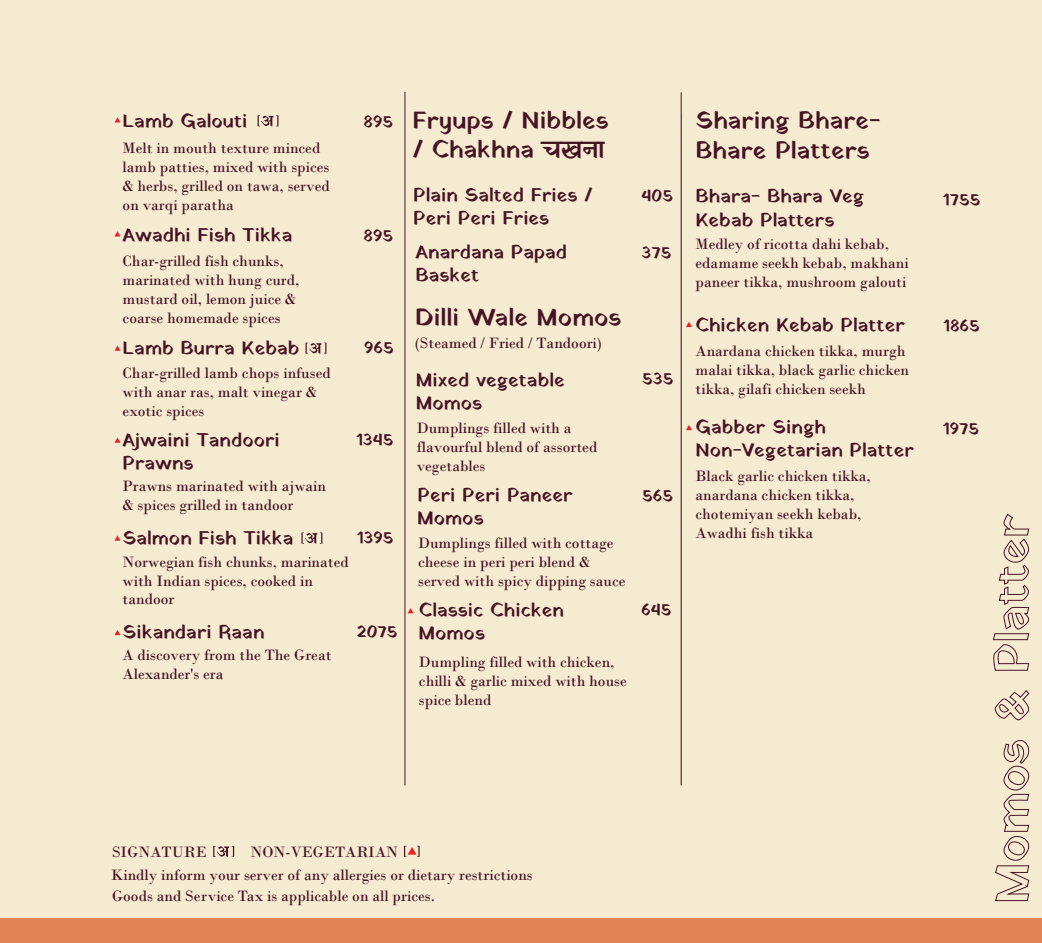
<style>
.page{position:relative;width:1042px;height:943px;background:#fff}
.page>*{position:absolute;margin:0;border:0;box-sizing:border-box;transform-origin:0 0}
.t1{font:24.5px/29.4px "Yatra One";color:#461325}
.t2{font:19.25px/23.1px "Yatra One";color:#461325}
.t3{font:17.5px "Yatra One";color:#461325}
.t4{font:15.75px/18.9px "Bodoni";color:#461325}
</style>
<div class="page">
<div style="left:0;top:0;width:1042px;height:942px;background:#f5ebd0"></div>
<div style="left:0;top:918px;width:1042px;height:25px;background:#e18353"></div>
<hr style="left:405px;top:92px;width:1px;height:693px;background:#461325">
<hr style="left:681px;top:92px;width:1px;height:693px;background:#461325">
<svg style="left:213px;top:846px;width:21px;height:11px"></svg>
<svg style="left:257px;top:115px;width:21px;height:11px"></svg>
<svg style="left:305px;top:342px;width:21px;height:12px"></svg>
<svg style="left:301px;top:532px;width:21px;height:11px"></svg>
<svg style="left:995px;top:740px;width:35px;height:161px"></svg>
<svg style="left:994px;top:690px;width:36px;height:31px"></svg>
<svg style="left:993px;top:513px;width:37px;height:158px"></svg>
<svg style="left:114px;top:117px;width:6px;height:5px"></svg>
<svg style="left:114px;top:231px;width:6px;height:5px"></svg>
<svg style="left:114px;top:345px;width:6px;height:6px"></svg>
<svg style="left:114px;top:437px;width:6px;height:6px"></svg>
<svg style="left:115px;top:535px;width:5px;height:5px"></svg>
<svg style="left:114px;top:630px;width:6px;height:5px"></svg>
<svg style="left:407px;top:608px;width:7px;height:5px"></svg>
<svg style="left:686px;top:322px;width:6px;height:5px"></svg>
<svg style="left:686px;top:425px;width:6px;height:5px"></svg>
<svg style="left:404px;top:845px;width:16px;height:11px"></svg>
<p class="t2" style="left:123px;top:111px;width:126px">Lamb Galouti</p>
<p class="t4" style="left:123px;top:138px;width:209px">Melt in mouth texture minced lamb patties, mixed with spices &amp; herbs, grilled on tawa, served on varqi paratha</p>
<p class="t2" style="left:123px;top:224px;width:171px">Awadhi Fish Tikka</p>
<p class="t4" style="left:123px;top:251px;width:178px">Char-grilled fish chunks, marinated with hung curd, mustard oil, lemon juice &amp; coarse homemade spices</p>
<p class="t2" style="left:123px;top:338px;width:178px">Lamb Burra Kebab</p>
<p class="t4" style="left:123px;top:364px;width:210px">Char-grilled lamb chops infused with anar ras, malt vinegar &amp; exotic spices</p>
<p class="t2" style="left:123px;top:429px;width:159px">Ajwaini Tandoori<br>Prawns</p>
<p class="t4" style="left:123px;top:477px;width:205px">Prawns marinated with ajwain &amp; spices grilled in tandoor</p>
<p class="t3" style="left:363px;top:110px;width:31px">895</p>
<p class="t3" style="left:363px;top:223px;width:31px">895</p>
<p class="t3" style="left:364px;top:336px;width:31px">965</p>
<p class="t3" style="left:356px;top:427px;width:39px">1345</p>
<p class="t2" style="left:123px;top:528px;width:172px">Salmon Fish Tikka</p>
<p class="t4" style="left:123px;top:552px;width:228px">Norwegian fish chunks, marinated with Indian spices, cooked in tandoor</p>
<p class="t2" style="left:123px;top:621px;width:143px">Sikandari Raan</p>
<p class="t4" style="left:123px;top:645px;width:210px">A discovery from the The Great<br>Alexander's era</p>
<p class="t3" style="left:357px;top:526px;width:38px">1395</p>
<p class="t3" style="left:357px;top:619px;width:42px">2075</p>
<h1 class="t1" style="left:412px;top:107px;width:197px">Fryups / Nibbles / Chakhna चखना</h1>
<p class="t2" style="left:413px;top:185px;width:181px">Plain Salted Fries /<br>Peri Peri Fries</p>
<p class="t2" style="left:415px;top:241px;width:153px">Anardana Papad<br>Basket</p>
<h1 class="t1" style="left:415px;top:304px;width:208px">Dilli Wale Momos</h1>
<p class="t4" style="left:415px;top:333px;width:189px">(Steamed / Fried / Tandoori)</p>
<p class="t3" style="left:641px;top:184px;width:33px">405</p>
<p class="t3" style="left:641px;top:241px;width:31px">375</p>
<p class="t2" style="left:416px;top:369px;width:150px">Mixed vegetable<br>Momos</p>
<p class="t3" style="left:642px;top:367px;width:33px">535</p>
<p class="t4" style="left:417px;top:418px;width:182px">Dumplings filled with a flavourful blend of assorted vegetables</p>
<p class="t2" style="left:417px;top:485px;width:157px;line-height:22.6px">Peri Peri Paneer<br>Momos</p>
<p class="t4" style="left:418px;top:533px;width:209px">Dumplings filled with cottage cheese in peri peri blend &amp; served with spicy dipping sauce</p>
<p class="t2" style="left:418px;top:600px;width:147px;line-height:22.6px">Classic Chicken<br>Momos</p>
<p class="t4" style="left:419px;top:652px;width:209px">Dumpling filled with chicken, chilli &amp; garlic mixed with house spice blend</p>
<p class="t3" style="left:642px;top:483px;width:32px">565</p>
<p class="t3" style="left:641px;top:597px;width:32px">645</p>
<h1 class="t1" style="left:695px;top:107px;width:187px">Sharing Bhare-<br>Bhare Platters</h1>
<p class="t2" style="left:695px;top:186px;width:170px">Bhara- Bhara Veg<br>Kebab Platters</p>
<p class="t3" style="left:943px;top:187px;width:39px">1755</p>
<p class="t4" style="left:695px;top:234px;width:215px">Medley of ricotta dahi kebab, edamame seekh kebab, makhani paneer tikka, mushroom galouti</p>
<p class="t2" style="left:695px;top:314px;width:211px">Chicken Kebab Platter</p>
<p class="t4" style="left:695px;top:342px;width:215px">Anardana chicken tikka, murgh malai tikka, black garlic chicken tikka, gilafi chicken seekh</p>
<p class="t2" style="left:695px;top:417px;width:220px">Gabber Singh<br>Non-Vegetarian Platter</p>
<p class="t4" style="left:695px;top:467px;width:177px">Black garlic chicken tikka, anardana chicken tikka, chotemiyan seekh kebab,<br>Awadhi fish tikka</p>
<p class="t3" style="left:943px;top:314px;width:38px">1865</p>
<p class="t3" style="left:943px;top:416px;width:38px">1975</p>
<p class="t4" style="left:112px;top:842px;width:96px">SIGNATURE</p>
<p class="t4" style="left:250px;top:842px;width:149px">NON-VEGETARIAN</p>
<p class="t4" style="left:112px;top:886px;width:324px">Goods and Service Tax is applicable on all prices.</p>
<p class="t4" style="left:111px;top:865px;width:423px">Kindly inform your server of any allergies or dietary restrictions</p>
</div>
